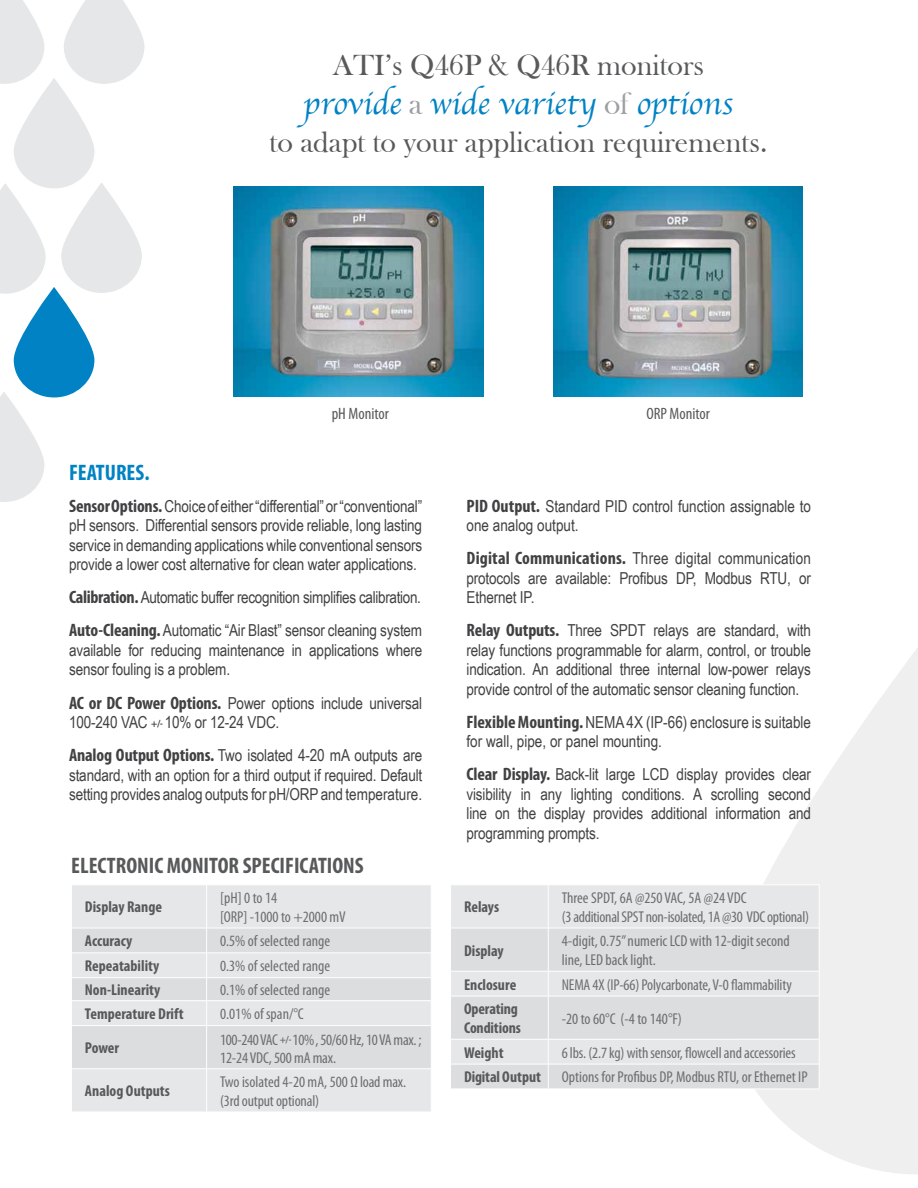
<style>
.page{position:relative;width:918px;height:1188px;background:#fff}
.page>*{position:absolute;margin:0;border:0;box-sizing:border-box;transform-origin:0 0}
.t1{font:33px "Apple Chancery";color:#0082c4}
.t2{font:30px "Bask Old Face";color:#58595b}
.t3{font:700 condensed 22.5px "Myriad Pro";color:#58595b}
.t4{font:700 condensed 22.5px "Myriad Pro";color:#0082c4}
.t5{font:16.5px/19.5px "Arial Narrow";letter-spacing:-.01em;color:#414042;text-align:justify}
.t6{font:condensed 16.5px "Myriad Pro";color:#58595b}
.t7{font:condensed 15.75px/18.9px "Myriad Pro";letter-spacing:-.01em;color:#6d6e71}
.t8{font:700 condensed 15.75px/18.9px "Myriad Pro";color:#58595b}
.s1{font-family:"Bask Old Face";font-size:31.5px;color:#9d9fa2}
.s2{font-family:"Myriad Pro";font-weight:700;font-stretch:condensed;font-size:18px}
.s3{font-family:"Myriad Pro";font-weight:700;font-stretch:condensed;font-size:10.5px}
.s4{font-weight:700;font-size:10.5px}
</style>
<div class="page">
<svg style="left:756px;top:648px;width:162px;height:526px;fill:#efeff0"></svg>
<svg style="left:0;top:183px;width:46px;height:111px"></svg>
<svg style="left:0;top:0;width:44px;height:84px"></svg>
<svg style="left:64px;top:0;width:81px;height:84px"></svg>
<svg style="left:13px;top:77px;width:82px;height:112px;fill:#e6e7e8"></svg>
<div style="left:12px;top:76px;width:84px;height:114px;border:2px solid #fff;border-radius:40px"></div>
<svg style="left:60px;top:181px;width:83px;height:113px;fill:#e6e7e8"></svg>
<div style="left:60px;top:180px;width:83px;height:114px;border:2px solid #fff;border-radius:40px"></div>
<svg style="left:0;top:392px;width:44px;height:110px"></svg>
<svg style="left:13px;top:286px;width:82px;height:112px;fill:#0082c4"></svg>
<div style="left:12px;top:285px;width:84px;height:114px;border:2px solid #fff;border-radius:40px"></div>
<img style="left:234px;top:187px;width:249px;height:209px">
<img style="left:553px;top:187px;width:250px;height:209px">
<div style="left:72px;top:886px;width:359px;height:226px;background:#e6e7e8"></div>
<svg style="left:72px;top:929px;width:359px;height:140px;background:#dfe0e1"></svg>
<hr style="left:206px;top:885px;width:1px;height:43px;background:#fff">
<hr style="left:71px;top:928px;width:136px;height:1px;background:#fff">
<hr style="left:207px;top:928px;width:224px;height:1px;background:#fff">
<hr style="left:71px;top:953px;width:136px;height:1px;background:#fff">
<hr style="left:207px;top:953px;width:224px;height:1px;background:#fff">
<hr style="left:71px;top:977px;width:136px;height:1px;background:#fff">
<hr style="left:207px;top:977px;width:224px;height:1px;background:#fff">
<hr style="left:71px;top:1000px;width:136px;height:1px;background:#fff">
<hr style="left:207px;top:1000px;width:224px;height:1px;background:#fff">
<svg style="left:206px;top:929px;width:1px;height:96px"></svg>
<hr style="left:71px;top:1025px;width:136px;height:1px;background:#fff">
<hr style="left:207px;top:1025px;width:224px;height:1px;background:#fff">
<hr style="left:206px;top:1026px;width:1px;height:43px;background:#fff">
<hr style="left:71px;top:1069px;width:136px;height:1px;background:#fff">
<hr style="left:207px;top:1069px;width:224px;height:1px;background:#fff">
<hr style="left:206px;top:1069px;width:1px;height:43px;background:#fff">
<div style="left:451px;top:886px;width:368px;height:42px;background:#e6e7e8"></div>
<svg style="left:451px;top:929px;width:368px;height:160px;background:#dfe0e1"></svg>
<hr style="left:548px;top:885px;width:271px;height:1px;background:#fff">
<hr style="left:548px;top:885px;width:1px;height:43px;background:#fff">
<hr style="left:819px;top:885px;width:1px;height:43px;background:#fff">
<hr style="left:548px;top:928px;width:271px;height:1px;background:#fff">
<hr style="left:548px;top:928px;width:1px;height:43px;background:#fff">
<hr style="left:819px;top:928px;width:1px;height:43px;background:#fff">
<hr style="left:450px;top:971px;width:98px;height:1px;background:#fff">
<hr style="left:548px;top:971px;width:271px;height:1px;background:#fff">
<svg style="left:548px;top:972px;width:1px;height:24px"></svg>
<svg style="left:819px;top:971px;width:1px;height:25px"></svg>
<hr style="left:450px;top:996px;width:98px;height:1px;background:#fff">
<hr style="left:548px;top:996px;width:271px;height:1px;background:#fff">
<hr style="left:548px;top:996px;width:1px;height:43px;background:#fff">
<hr style="left:819px;top:996px;width:1px;height:43px;background:#fff">
<hr style="left:450px;top:1039px;width:98px;height:1px;background:#fff">
<hr style="left:548px;top:1039px;width:271px;height:1px;background:#fff">
<hr style="left:450px;top:1064px;width:98px;height:1px;background:#fff">
<hr style="left:548px;top:1064px;width:271px;height:1px;background:#fff">
<svg style="left:548px;top:1040px;width:1px;height:49px"></svg>
<svg style="left:819px;top:1039px;width:1px;height:50px"></svg>
<hr style="left:548px;top:1089px;width:271px;height:1px;background:#fff">
<h2 class="t2" style="left:333px;top:49px;width:373px">ATI’s Q46P &amp; Q46R monitors</h2>
<h1 class="t1" style="left:304px;top:77px;width:431px">provide <span class="s1">a</span> wide variety <span class="s1">of</span> options</h1>
<h2 class="t2" style="left:270px;top:125px;width:499px">to adapt to your application requirements.</h2>
<h3 class="t4" style="left:69px;top:458px;width:82px">FEATURES.</h3>
<p class="t6" style="left:332px;top:404px;width:59px">pH Monitor</p>
<p class="t6" style="left:646px;top:404px;width:65px">ORP Monitor</p>
<p class="t5" style="left:69px;top:495px;width:355px"><span class="s2">Sensor Options.</span> Choice of either “differential” or “conventional” pH sensors. Differential sensors provide reliable, long lasting service in demanding applications while conventional sensors provide a lower cost alternative for clean water applications.</p>
<p class="t5" style="left:69px;top:580px;width:355px;line-height:33px"><span class="s2">Calibration.</span> Automatic buffer recognition simplifies calibration.<br><span class="s2">Auto-Cleaning.</span> Automatic “Air Blast” sensor cleaning system</p>
<p class="t5" style="left:69px;top:639px;width:355px">available for reducing maintenance in applications where sensor fouling is a problem.</p>
<p class="t5" style="left:69px;top:693px;width:355px"><span class="s2">AC or DC Power Options.</span> Power options include universal<br>100-240 VAC <span class="s3">+/-</span> 10% or 12-24 VDC.</p>
<p class="t5" style="left:69px;top:745px;width:355px"><span class="s2">Analog Output Options.</span> Two isolated 4-20 mA outputs are standard, with an option for a third output if required. Default setting provides analog outputs for pH/ORP and temperature.</p>
<h3 class="t3" style="left:71px;top:851px;width:294px">ELECTRONIC MONITOR SPECIFICATIONS</h3>
<p class="t8" style="left:85px;top:897px;width:79px">Display Range</p>
<p class="t7" style="left:220px;top:888px;width:127px">[pH] 0 to 14<br>[ORP] -1000 to +2000 mV</p>
<p class="t8" style="left:85px;top:931px;width:49px">Accuracy</p>
<p class="t7" style="left:220px;top:931px;width:112px">0.5% of selected range</p>
<p class="t8" style="left:85px;top:956px;width:76px">Repeatability</p>
<p class="t7" style="left:220px;top:956px;width:112px">0.3% of selected range</p>
<p class="t8" style="left:85px;top:980px;width:77px">Non-Linearity</p>
<p class="t7" style="left:220px;top:980px;width:112px">0.1% of selected range</p>
<p class="t8" style="left:85px;top:1004px;width:100px">Temperature Drift</p>
<p class="t7" style="left:220px;top:1004px;width:85px">0.01% of span/°C</p>
<p class="t8" style="left:85px;top:1038px;width:36px">Power</p>
<p class="t7" style="left:220px;top:1031px;width:203px;line-height:18px">100-240 VAC <span class="s4">+/-</span> 10%, 50/60 Hz, 10 VA max. ;<br>12-24 VDC, 500 mA max.</p>
<p class="t8" style="left:85px;top:1081px;width:86px">Analog Outputs</p>
<p class="t7" style="left:220px;top:1072px;width:188px">Two isolated 4-20 mA, 500 Ω load max. (3rd output optional)</p>
<p class="t5" style="left:467px;top:495px;width:346px"><span class="s2">PID Output.</span> Standard PID control function assignable to one analog output.</p>
<p class="t5" style="left:467px;top:548px;width:346px"><span class="s2">Digital Communications.</span> Three digital communication protocols are available: Profibus DP, Modbus RTU, or Ethernet IP.</p>
<p class="t5" style="left:467px;top:620px;width:346px"><span class="s2">Relay Outputs.</span> Three SPDT relays are standard, with relay functions programmable for alarm, control, or trouble indication. An additional three internal low-power relays provide control of the automatic sensor cleaning function.</p>
<p class="t5" style="left:467px;top:711px;width:346px"><span class="s2">Flexible Mounting.</span>NEMA 4X (IP-66) enclosure is suitable for wall, pipe, or panel mounting.</p>
<p class="t5" style="left:467px;top:764px;width:346px"><span class="s2">Clear Display.</span> Back-lit large LCD display provides clear visibility in any lighting conditions. A scrolling second line on the display provides additional information and programming prompts.</p>
<p class="t8" style="left:464px;top:897px;width:37px">Relays</p>
<p class="t7" style="left:562px;top:888px;width:249px">Three SPDT, 6A @250 VAC, 5A @24 VDC<br>(3 additional SPST non-isolated, 1A @30 VDC optional)</p>
<p class="t8" style="left:464px;top:940px;width:41px">Display</p>
<p class="t7" style="left:562px;top:931px;width:230px">4-digit, 0.75” numeric LCD with 12-digit second line, LED back light.</p>
<p class="t8" style="left:464px;top:975px;width:54px">Enclosure</p>
<p class="t7" style="left:562px;top:975px;width:232px">NEMA 4X (IP-66) Polycarbonate, V-0 flammability</p>
<p class="t8" style="left:464px;top:999px;width:58px">Operating<br>Conditions</p>
<p class="t7" style="left:562px;top:1009px;width:122px">-20 to 60°C (-4 to 140°F)</p>
<p class="t8" style="left:464px;top:1043px;width:41px">Weight</p>
<p class="t7" style="left:562px;top:1043px;width:235px">6 lbs. (2.7 kg) with sensor, flowcell and accessories</p>
<p class="t8" style="left:464px;top:1067px;width:79px">Digital Output</p>
<p class="t7" style="left:562px;top:1068px;width:247px">Options for Profibus DP, Modbus RTU, or Ethernet IP</p>
</div>
